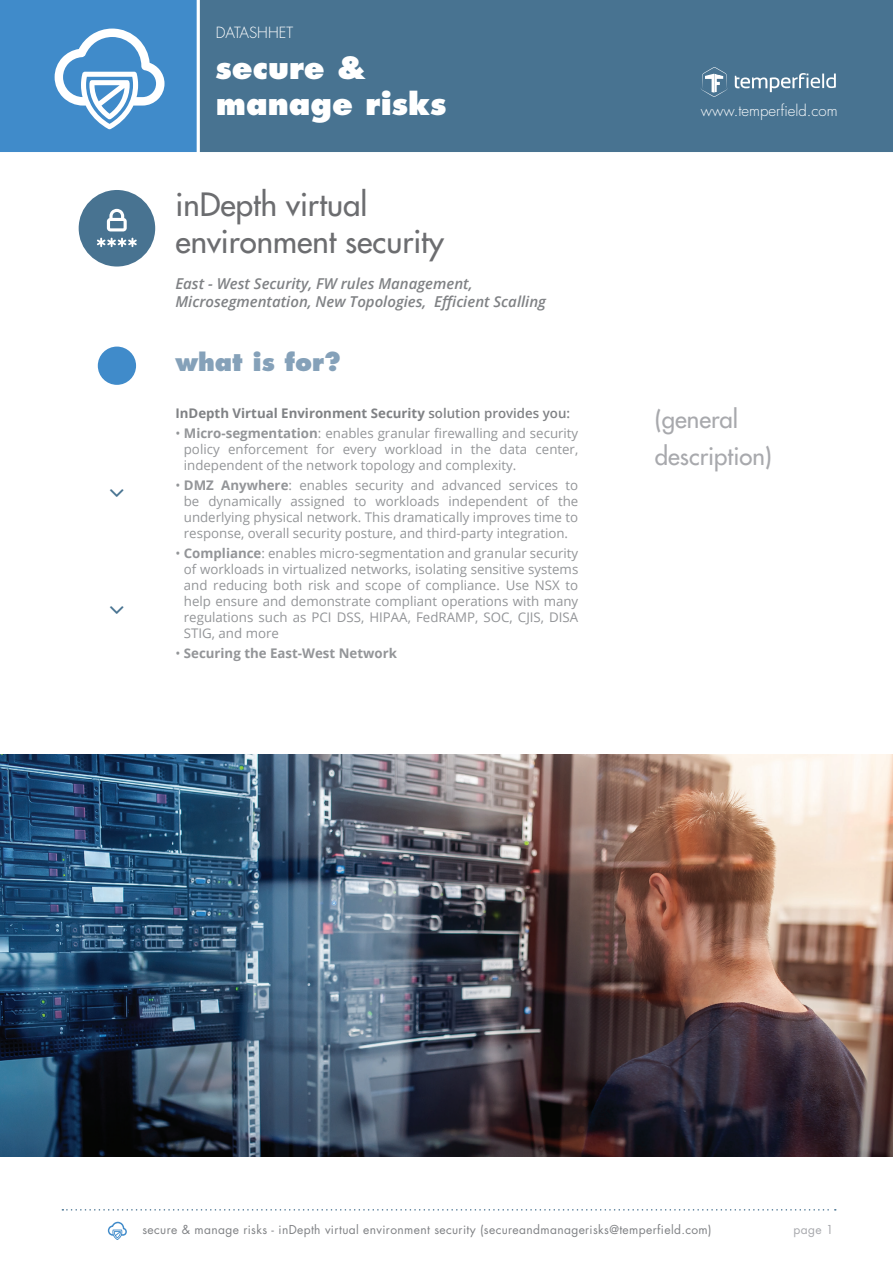
<style>
.page{position:relative;width:893px;height:1263px;background:#fff}
.page>*{position:absolute;margin:0;border:0;box-sizing:border-box;transform-origin:0 0}
.t1{font:500 31.35px/37.5px "Futura Std";color:#6c6d70}
.t2{font:800 30px/36px "Futura Std";color:#fff}
.t3{font:500 24px/37.8px "Futura Std";color:#a8a9ad}
.t4{font:800 24px "Futura Std";color:#85a1b9}
.t5{font:italic 600 15px/18px "Open Sans";color:#808285}
.t6{font:300 15px "Futura Std";color:#fff}
.t7{font:13.35px/15.9px "Open Sans";color:#939598;text-align:justify}
.t8{font:700 13.35px "Open Sans";color:#808285}
.t9{font:700 13.35px "Open Sans";color:#939598}
.t10{font:12px "Futura Std";letter-spacing:.03em;color:#808285}
.t11{font:12px "Futura Std";color:#a8a9ad}
.s1{font-weight:600}
.s2{font-weight:700}
.s3{font-weight:400}
</style>
<div class="page">
<div style="left:200px;top:0;width:693px;height:152px;background:#487391"></div>
<svg style="left:62px;top:1209px;width:774px;height:1px"></svg>
<svg style="left:0;top:0;width:197px;height:152px;background:#5698d0"></svg>
<svg style="left:108px;top:1222px;width:19px;height:18px"></svg>
<svg style="left:735px;top:73px;width:101px;height:19px"></svg>
<svg style="left:701px;top:67px;width:27px;height:30px"></svg>
<div style="left:79px;top:190px;width:76px;height:76px;background:#487391;border-radius:50%"></div>
<div style="left:98px;top:347px;width:38px;height:38px;background:#408bca;border-radius:50%"></div>
<img style="left:0;top:755px;width:893px;height:402px">
<svg style="left:97px;top:209px;width:40px;height:38px"></svg>
<p class="t6" style="left:216px;top:24px;width:79px">DATASHHET</p>
<h2 class="t2" style="left:216px;top:50px;width:232px">secure &amp; manage risks</h2>
<h1 class="t1" style="left:175px;top:186px;width:270px">inDepth virtual environment security</h1>
<p class="t5" style="left:175px;top:274px;width:372px">East - West Security, FW rules Management,<br>Microsegmentation, New Topologies, Efficient Scalling</p>
<h3 class="t4" style="left:175px;top:346px;width:167px">what is for?</h3>
<p class="t8" style="left:175px;top:404px;width:396px">InDepth Virtual Environment Security <span class="s1">solution provides you:</span></p>
<p class="t7" style="left:184px;top:425px;width:396px;text-indent:-8px">• <span class="s2">Micro-segmentation</span>: enables granular firewalling and security policy enforcement for every workload in the data center, independent of the network topology and complexity.</p>
<p class="t7" style="left:184px;top:477px;width:396px;text-indent:-8px">• <span class="s2">DMZ Anywhere</span>: enables security and advanced services to be dynamically assigned to workloads independent of the underlying physical network. This dramatically improves time to response, overall security posture, and third-party integration.</p>
<p class="t7" style="left:184px;top:545px;width:396px;text-indent:-8px">• <span class="s2">Compliance</span>: enables micro-segmentation and granular security of workloads in virtualized networks, isolating sensitive systems and reducing both risk and scope of compliance. Use NSX to help ensure and demonstrate compliant operations with many regulations such as PCI DSS, HIPAA, FedRAMP, SOC, CJIS, DISA STIG, and more</p>
<p class="t9" style="left:175px;top:644px;width:223px"><span class="s3">•</span> Securing the East-West Network</p>
<p class="t6" style="left:701px;top:101px;width:138px">www.temperfield.com</p>
<h3 class="t3" style="left:655px;top:400px;width:119px">(general description)</h3>
<p class="t10" style="left:142px;top:1222px;width:571px">secure &amp; manage risks - inDepth virtual environment security (secureandmanagerisks@temperfield.com)</p>
<p class="t11" style="left:793px;top:1222px;width:41px">page 1</p>
</div>
